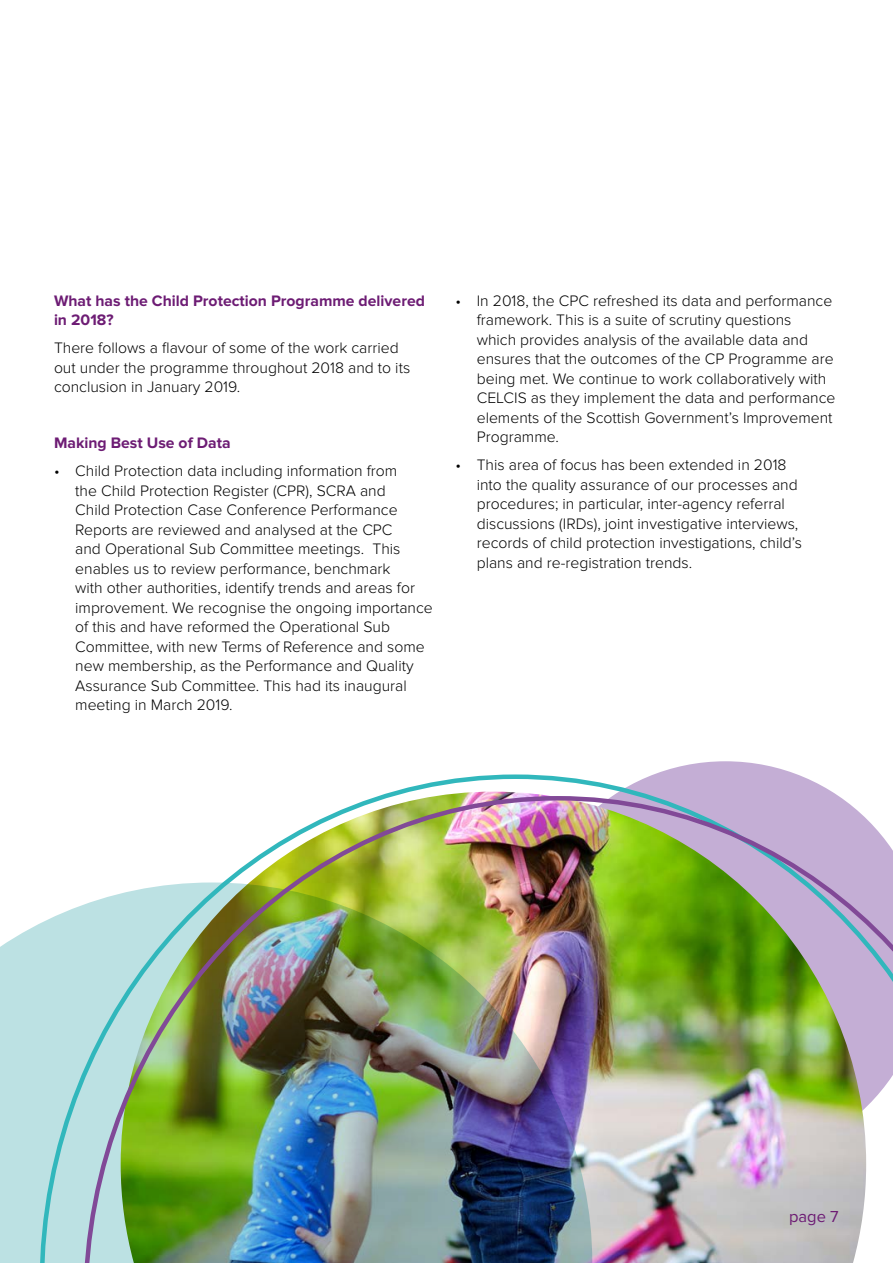
<style>
.page{position:relative;width:893px;height:1263px;background:#fff}
.page>*{position:absolute;margin:0;border:0;box-sizing:border-box;transform-origin:0 0}
.t1{font:16.5px "Proxima Nova";color:#6d1c74}
.t2{font:300 15.75px/19.5px "Proxima Nova";color:#000}
.t3{font:700 15.75px/19.5px "Proxima Nova";color:#6d1c74}
</style>
<div class="page">
<hr style="left:0;top:0;width:1px;height:1263px;background:#eef7f8">
<svg style="left:661px;top:761px;width:129px;height:11px"></svg>
<svg style="left:0;top:882px;width:37px;height:381px;background:#c5e5e6"></svg>
<svg style="left:37px;top:772px;width:798px;height:491px"></svg>
<img style="left:81px;top:794px;width:812px;height:469px">
<p class="t3" style="left:54px;top:291px;width:372px">What has the Child Protection Programme delivered in 2018?</p>
<p class="t2" style="left:54px;top:339px;width:358px">There follows a flavour of some of the work carried out under the programme throughout 2018 and to its conclusion in January 2019.</p>
<p class="t3" style="left:54px;top:434px;width:178px">Making Best Use of Data</p>
<p class="t2" style="left:75px;top:462px;width:359px;text-indent:-21px">• Child Protection data including information from<br>the Child Protection Register (CPR), SCRA and<br>Child Protection Case Conference Performance Reports are reviewed and analysed at the CPC<br>and Operational Sub Committee meetings. This enables us to review performance, benchmark<br>with other authorities, identify trends and areas for improvement. We recognise the ongoing importance of this and have reformed the Operational Sub Committee, with new Terms of Reference and some new membership, as the Performance and Quality Assurance Sub Committee. This had its inaugural meeting in March 2019.</p>
<p class="t2" style="left:477px;top:291px;width:360px;text-indent:-21px">• In 2018, the CPC refreshed its data and performance framework. This is a suite of scrutiny questions<br>which provides analysis of the available data and ensures that the outcomes of the CP Programme are being met. We continue to work collaboratively with CELCIS as they implement the data and performance elements of the Scottish Government’s Improvement Programme.</p>
<p class="t2" style="left:477px;top:455px;width:327px;text-indent:-21px">• This area of focus has been extended in 2018 into the quality assurance of our processes and procedures; in particular, inter-agency referral discussions (IRDs), joint investigative interviews, records of child protection investigations, child’s plans and re-registration trends.</p>
<p class="t1" style="left:789px;top:1207px;width:51px">page 7</p>
</div>
